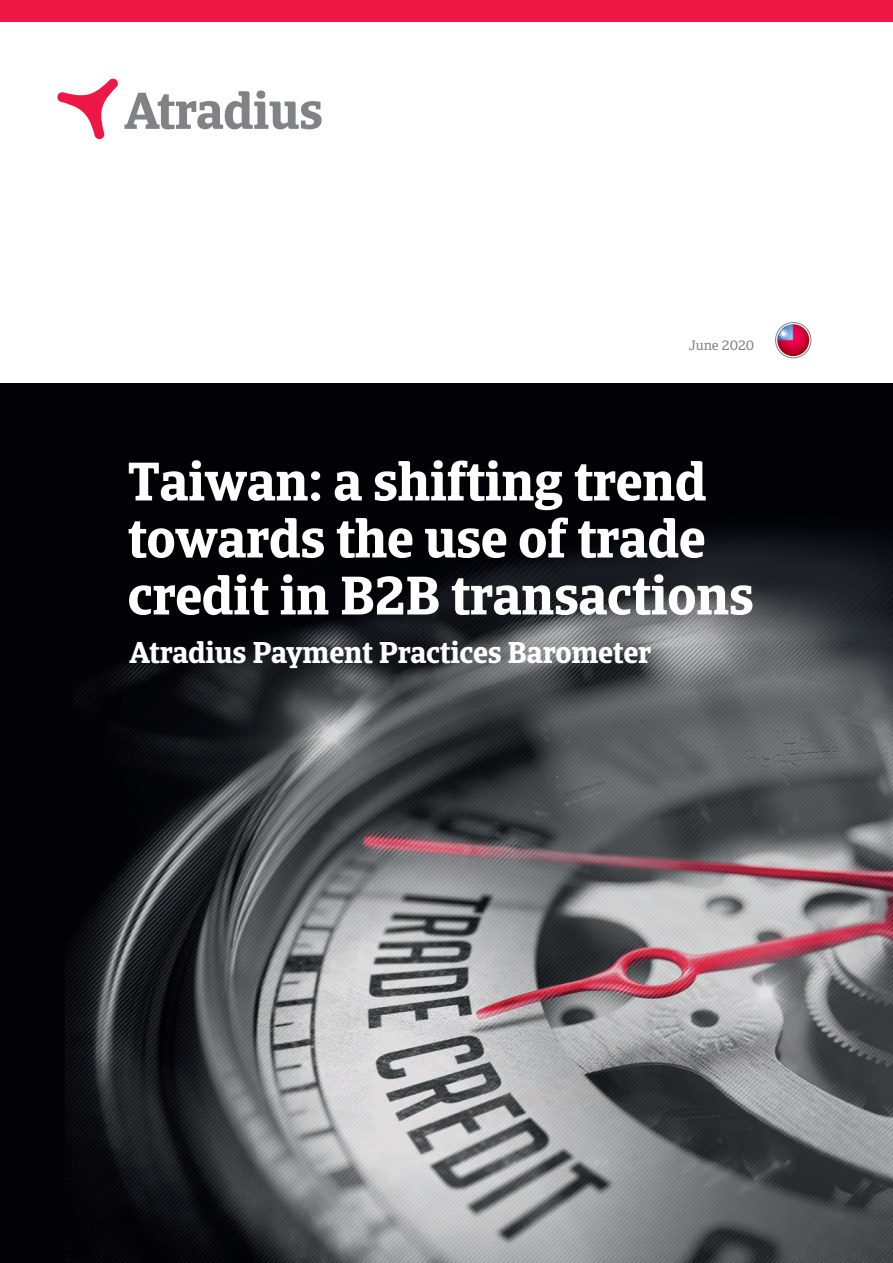
<style>
.page{position:relative;width:893px;height:1263px;background:#fff}
.page>*{position:absolute;margin:0;border:0;box-sizing:border-box;transform-origin:0 0}
.title_46pt_white{font:700 54px/57px "Catalana";letter-spacing:-.01em;color:#fff}
.t1{font:700 30px "Catalana";letter-spacing:-.01em;color:#fff}
.t2{font:13.5px "Catalana";color:#808285}
</style>
<div class="page">
<img style="left:0;top:384px;width:893px;height:879px">
<svg style="left:125px;top:90px;width:197px;height:39px"></svg>
<svg style="left:57px;top:78px;width:61px;height:62px"></svg>
<div style="left:0;top:0;width:893px;height:21px;background:#ed1845"></div>
<svg style="left:775px;top:322px;width:36px;height:36px"></svg>
<img style="left:777px;top:324px;width:32px;height:32px;border-radius:16px">
<p class="t2" style="left:689px;top:338px;width:67px">June 2020</p>
<p class="title_46pt_white" style="left:128px;top:454px;width:628px">Taiwan: a shifting trend towards the use of trade credit in B2B transactions</p>
<p class="t1" style="left:130px;top:633px;width:523px">Atradius Payment Practices Barometer</p>
</div>
